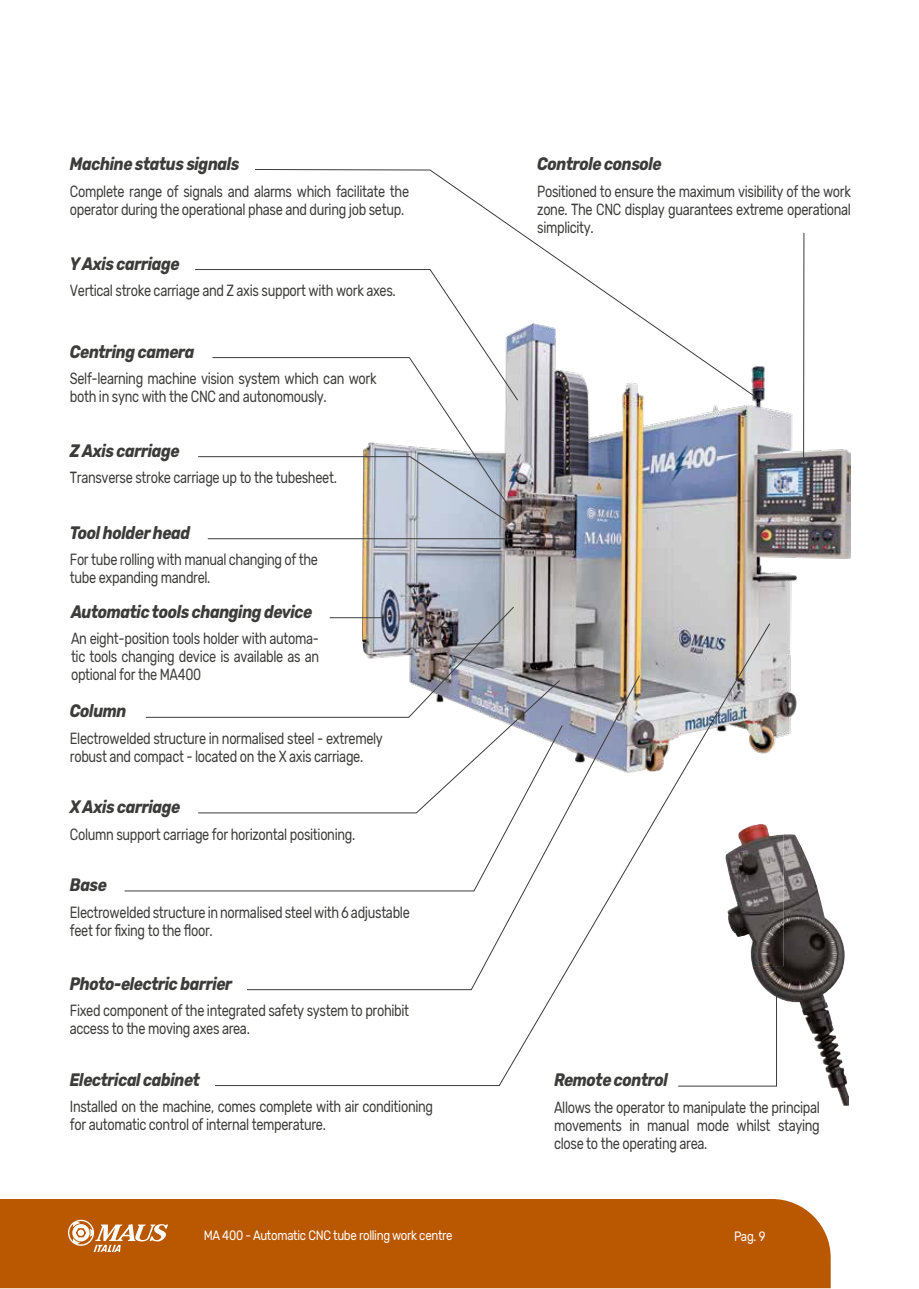
<style>
.page{position:relative;width:919px;height:1289px;background:#fff}
.page>*{position:absolute;margin:0;border:0;box-sizing:border-box;transform-origin:0 0}
.t1{font:italic 700 18px "Rubik";letter-spacing:-.025em;color:#3c3c3b;scale:.85 1}
.t2{font:16.2px/18px "Rubik";letter-spacing:-.025em;color:#3c3c3b;scale:.79 1}
.t3{font:13.5px "Rubik";letter-spacing:-.025em;color:#fff;scale:.85 1}
</style>
<div class="page">
<img style="left:362px;top:323px;width:488px;height:428px">
<img style="left:770px;top:834px;width:60px;height:248px">
<div style="left:0;top:1199px;width:830px;height:89px;background:#ba5802"></div>
<svg style="left:68px;top:1219px;width:100px;height:32px"></svg>
<svg style="left:255px;top:169px;width:501px;height:229px"></svg>
<svg style="left:195px;top:269px;width:323px;height:132px"></svg>
<svg style="left:212px;top:357px;width:302px;height:157px"></svg>
<svg style="left:198px;top:456px;width:308px;height:65px"></svg>
<svg style="left:207px;top:538px;width:353px;height:1px"></svg>
<svg style="left:145px;top:606px;width:369px;height:112px"></svg>
<svg style="left:214px;top:622px;width:556px;height:464px"></svg>
<svg style="left:677px;top:987px;width:100px;height:99px"></svg>
<hr style="left:803px;top:233px;width:1px;height:230px;background:#3c3c3b">
<hr style="left:330px;top:617px;width:57px;height:1px;background:#3c3c3b">
<p class="t1" style="left:70px;top:154px;width:201px">Machine status signals</p>
<p class="t2" style="left:70px;top:183px;width:431px">Complete range of signals and alarms which facilitate the operator during the operational phase and during job setup.</p>
<p class="t1" style="left:70px;top:253px;width:131px">Y Axis carriage</p>
<p class="t2" style="left:70px;top:282px;width:414px">Vertical stroke carriage and Z axis support with work axes.</p>
<p class="t1" style="left:70px;top:341px;width:148px">Centring camera</p>
<p class="t2" style="left:70px;top:370px;width:390px">Self-learning machine vision system which can work both in sync with the CNC and autonomously.</p>
<p class="t1" style="left:70px;top:440px;width:131px">Z Axis carriage</p>
<p class="t2" style="left:70px;top:469px;width:339px">Transverse stroke carriage up to the tubesheet.</p>
<p class="t1" style="left:70px;top:522px;width:143px">Tool holder head</p>
<p class="t2" style="left:70px;top:551px;width:315px">For tube rolling with manual changing of the tube expanding mandrel.</p>
<p class="t1" style="left:71px;top:601px;width:285px">Automatic tools changing device</p>
<p class="t2" style="left:71px;top:630px;width:315px;text-align:justify">An eight-position tools holder with automa&shy;tic tools changing device is available as an optional for the MA400</p>
<p class="t1" style="left:70px;top:700px;width:68px">Column</p>
<p class="t2" style="left:70px;top:729px;width:398px">Electrowelded structure in normalised steel - extremely robust and compact - located on the X axis carriage.</p>
<p class="t1" style="left:70px;top:796px;width:131px">X Axis carriage</p>
<p class="t2" style="left:70px;top:825px;width:363px">Column support carriage for horizontal positioning.</p>
<p class="t1" style="left:70px;top:874px;width:45px">Base</p>
<p class="t2" style="left:70px;top:903px;width:432px">Electrowelded structure in normalised steel with 6 adjustable feet for fixing to the floor.</p>
<p class="t1" style="left:70px;top:972px;width:193px">Photo-electric barrier</p>
<p class="t2" style="left:70px;top:1001px;width:431px">Fixed component of the integrated safety system to prohibit access to the moving axes area.</p>
<p class="t1" style="left:70px;top:1068px;width:154px">Electrical cabinet</p>
<p class="t2" style="left:70px;top:1097px;width:461px">Installed on the machine, comes complete with air conditioning for automatic control of internal temperature.</p>
<p class="t1" style="left:537px;top:153px;width:148px">Controle console</p>
<p class="t2" style="left:537px;top:182px;width:398px;text-align:justify">Positioned to ensure the maximum visibility of the work zone. The CNC display guarantees extreme operational simplicity.</p>
<p class="t1" style="left:554px;top:1069px;width:135px">Remote control</p>
<p class="t2" style="left:554px;top:1098px;width:338px;text-align:justify">Allows the operator to manipulate the principal movements in manual mode whilst staying close to the operating area.</p>
<p class="t3" style="left:204px;top:1227px;width:294px">MA 400 - Automatic CNC tube rolling work centre</p>
<p class="t3" style="left:734px;top:1228px;width:38px">Pag. 9</p>
</div>
